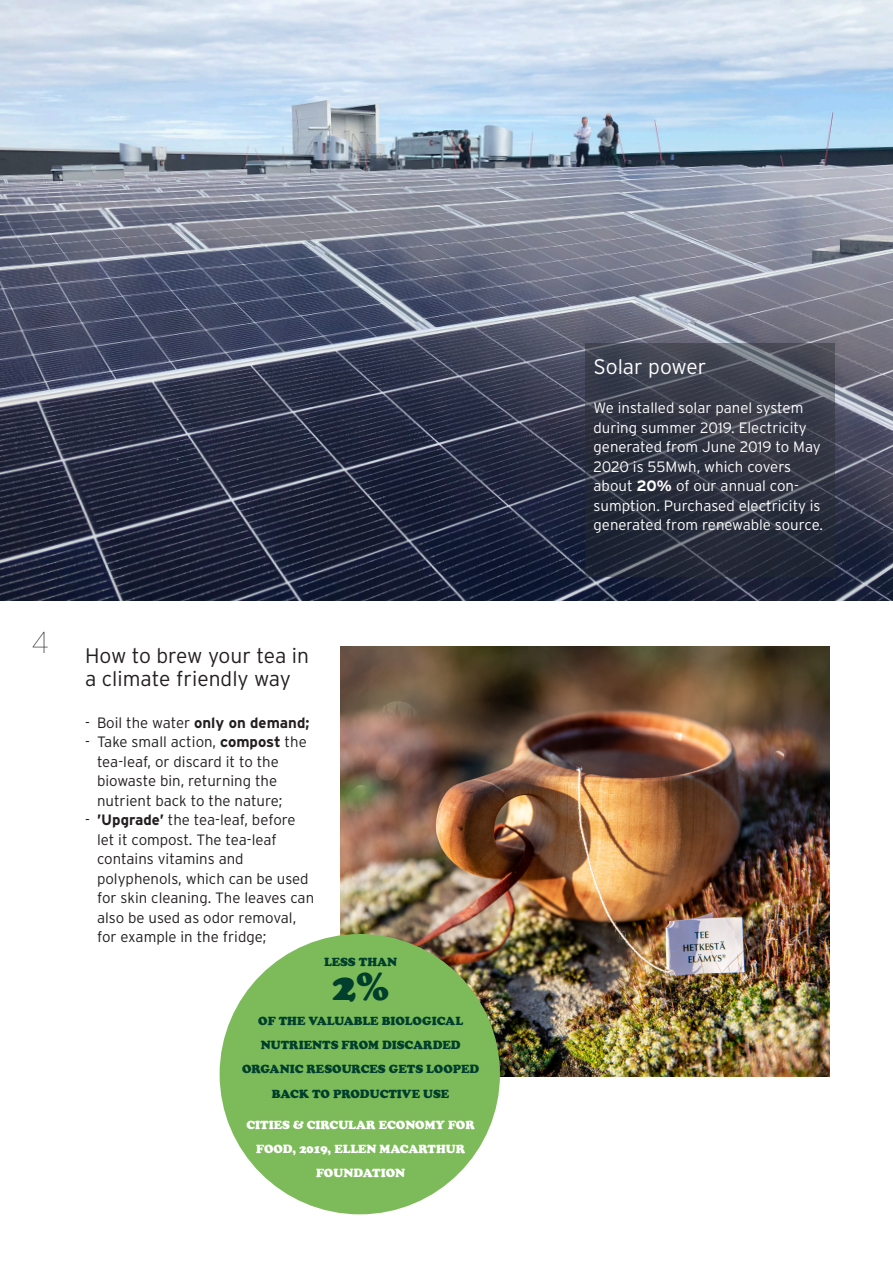
<style>
.page{position:relative;width:893px;height:1263px;background:#fff}
.page>*{position:absolute;margin:0;border:0;box-sizing:border-box;transform-origin:0 0}
.t1{font:900 40.05px "Cooper";color:#003f2d}
.väliotsikko{font:300 21px/22.5px "Interstate";color:#231f20}
.väliotsikko-2{font:300 21px "Interstate";color:#fff}
.Leipis{font:300 15px/19.5px "Interstate";color:#231f20}
.Leipis-2{font:300 15px/19.5px "Interstate";color:#fff}
.t2{font:900 12.15px/24.3px "Cooper";color:#003f2d;text-align:center}
.t3{font:900 12.15px/24.3px "Cooper";color:#fff;text-align:center}
.s1{font-weight:700}
</style>
<div class="page">
<img style="left:0;top:0;width:893px;height:600px">
<img style="left:340px;top:646px;width:489px;height:430px">
<div style="left:220px;top:934px;width:280px;height:280px;background:#7dbb5a;border-radius:50%"></div>
<svg style="left:585px;top:343px;width:249px;height:233px;background:#343845"></svg>
<p class="väliotsikko" style="left:85px;top:644px;width:225px;text-indent:-53px"><sup>4</sup> How to brew your tea in a climate friendly way</p>
<p class="Leipis" style="left:85px;top:712px;width:226px">- Boil the water <span class="s1">only on demand;</span></p>
<p class="Leipis" style="left:97px;top:732px;width:211px;text-indent:-12px">- Take small action, <span class="s1">compost</span> the tea-leaf, or discard it to the biowaste bin, returning the nutrient back to the nature;</p>
<p class="Leipis" style="left:85px;top:810px;width:212px">- <span class="s1">’Upgrade’</span> the tea-leaf, before</p>
<p class="Leipis" style="left:97px;top:829px;width:181px">let it compost. The tea-leaf</p>
<p class="Leipis" style="left:97px;top:849px;width:148px">contains vitamins and</p>
<p class="Leipis" style="left:97px;top:868px;width:219px">polyphenols, which can be used for skin cleaning. The leaves can also be used as odor removal, for example in the fridge;</p>
<p class="t2" style="left:324px;top:949px;width:75px">LESS THAN</p>
<p class="t1" style="left:332px;top:963px;width:58px">2%</p>
<p class="t2" style="left:242px;top:1008px;width:239px">OF THE VALUABLE BIOLOGICAL<br>NUTRIENTS FROM DISCARDED<br>ORGANIC RESOURCES GETS LOOPED<br>BACK TO PRODUCTIVE USE</p>
<p class="t3" style="left:247px;top:1112px;width:230px">CITIES &amp; CIRCULAR ECONOMY FOR<br>FOOD, 2019, ELLEN MACARTHUR<br>FOUNDATION</p>
<p class="väliotsikko-2" style="left:594px;top:355px;width:114px">Solar power</p>
<p class="Leipis-2" style="left:594px;top:398px;width:231px">We installed solar panel system during summer 2019. Electricity generated from June 2019 to May<br>2020 is 55Mwh, which covers about <span class="s1">20%</span> of our annual con&shy;sumption. Purchased electricity is generated from renewable source.</p>
</div>
